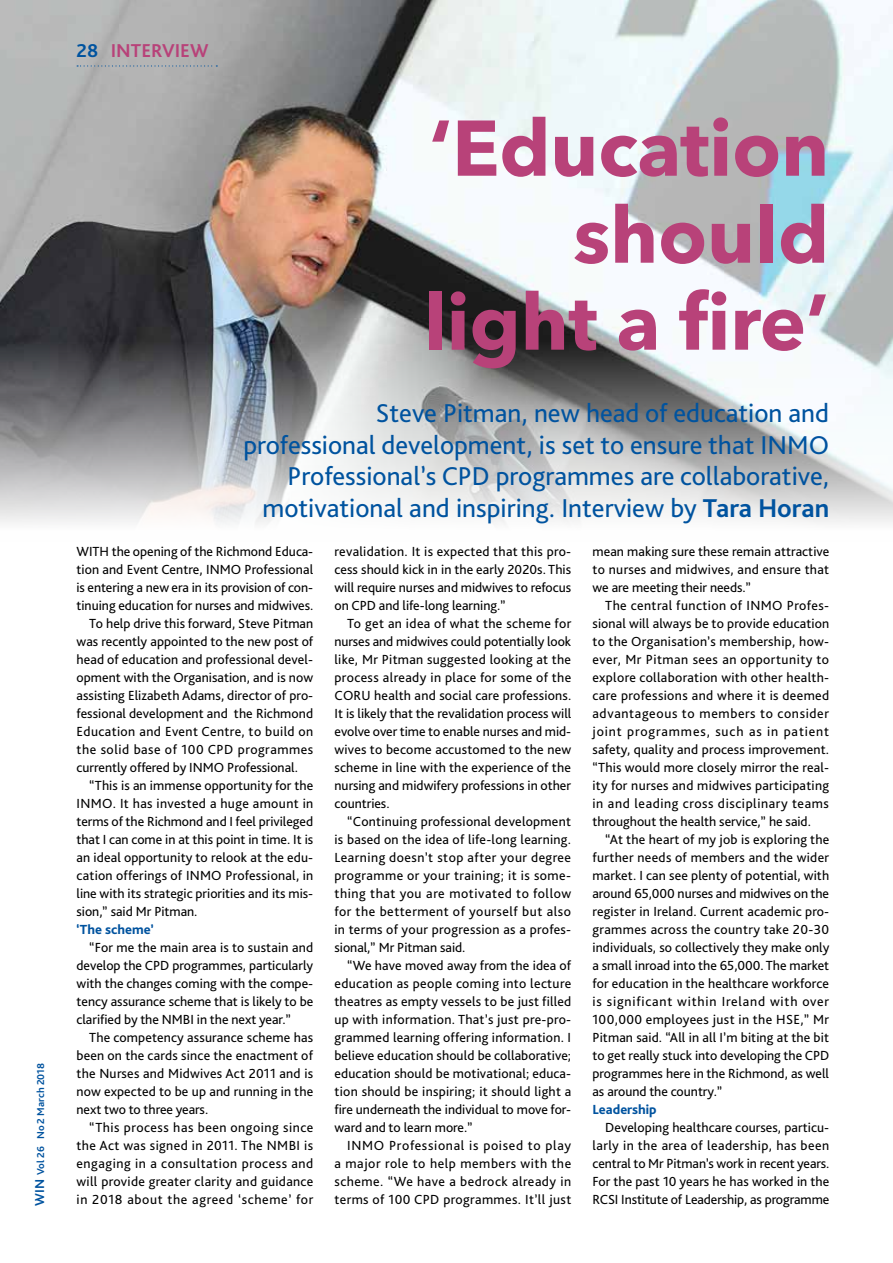
<style>
.page{position:relative;width:893px;height:1263px;background:#fff}
.page>*{position:absolute;margin:0;border:0;box-sizing:border-box;transform-origin:0 0}
.t1{font:700 78px/87px "Avenir Next";letter-spacing:-.005em;color:#b84279;text-align:right}
.t2{font:27px/31.5px "Bliss Pro";color:#00539f;text-align:right}
.t3{font:700 19.5px "Bliss Pro";color:#b84279}
.t4{font:13.8px/18px "Bliss Pro";letter-spacing:.005em;color:#000;text-align:justify}
.t5{font:13.8px "Bliss Pro";letter-spacing:.03em;color:#000}
.t6{font:13.8px "Bliss Pro";letter-spacing:.025em;color:#000}
.t7{font:13.8px "Bliss Pro";letter-spacing:.04em;color:#000}
.t8{font:800 13.8px "Bliss Pro";color:#00539f}
.t9{font:700 10.5px "Bliss Pro";color:#00539f}
.s1{font-size:13.5px}
.s2{color:#00539f}
.s3{font-weight:700}
</style>
<div class="page">
<img style="left:0;top:0;width:893px;height:524px">
<svg style="left:77px;top:65px;width:140px;height:2px"></svg>
<p class="t9" style="left:34px;top:1205px;width:144px;rotate:-90deg"><span class="s1">WIN</span> Vol 26 No 2 March 2018</p>
<h3 class="t3" style="left:77px;top:39px;width:133px"><span class="s2">28</span> Intervi ew</h3>
<h1 class="t1" style="left:424px;top:104px;width:407px">‘Education should light a fire’</h1>
<h2 class="t2" style="left:243px;top:397px;width:587px">Steve Pitman, new head of education and professional development, is set to ensure that I NMO Professional’s CPD programmes are collaborative, motivational and inspiring. I nterview by <span class="s3">Tara Horan</span></h2>
<p class="t4" style="left:77px;top:542px;width:238px">With the opening of the Richmond Educa-</p>
<p class="t4" style="left:77px;top:560px;width:238px">tion and Event Centre, I NMO Professional</p>
<p class="t4" style="left:77px;top:578px;width:238px">is entering a new era in its provision of con-</p>
<p class="t4" style="left:77px;top:596px;width:238px">tinuing education for nurses and midwives.</p>
<p class="t4" style="left:89px;top:614px;width:225px">To help drive this forward, Steve Pitman</p>
<p class="t4" style="left:77px;top:632px;width:238px">was recently appointed to the new post of</p>
<p class="t4" style="left:77px;top:650px;width:238px">head of education and professional devel-</p>
<p class="t4" style="left:77px;top:668px;width:238px">opment with the Organisation, and is now</p>
<p class="t4" style="left:77px;top:686px;width:238px">assisting Elizabeth Adams, director of pro-</p>
<p class="t4" style="left:77px;top:704px;width:238px">fessional development and the Richmond</p>
<p class="t5" style="left:77px;top:723px;width:238px">Education and Event Centre, to build on</p>
<p class="t7" style="left:77px;top:741px;width:238px">the solid base of 100 CPD programmes</p>
<p class="t4" style="left:77px;top:758px;width:223px">currently offered by I NMO Professional.</p>
<p class="t4" style="left:89px;top:776px;width:225px">“This is an immense opportunity for the</p>
<p class="t6" style="left:77px;top:795px;width:238px">I NMO. It has invested a huge amount in</p>
<p class="t4" style="left:77px;top:812px;width:238px">terms of the Richmond and I feel privileged</p>
<p class="t4" style="left:77px;top:830px;width:238px">that I can come in at this point in time. It is</p>
<p class="t4" style="left:77px;top:848px;width:238px">an ideal opportunity to relook at the edu-</p>
<p class="t4" style="left:77px;top:866px;width:238px">cation offerings of I NMO Professional, in</p>
<p class="t4" style="left:77px;top:884px;width:238px">line with its strategic priorities and its mis-</p>
<p class="t4" style="left:77px;top:902px;width:123px">sion,” said Mr Pitman.</p>
<p class="t8" style="left:77px;top:921px;width:79px">‘The scheme’</p>
<p class="t4" style="left:77px;top:938px;width:238px;text-indent:13px">“For me the main area is to sustain and develop the CPD programmes, particularly with the changes coming with the compe&shy;tency assurance scheme that is likely to be clarified by the NMBI in the next year.”</p>
<p class="t4" style="left:77px;top:1028px;width:238px;text-indent:13px">The competency assurance scheme has been on the cards since the enactment of the Nurses and Midwives Act 2011 and is now expected to be up and running in the next two to three years.</p>
<p class="t4" style="left:77px;top:1118px;width:238px;text-indent:13px">“This process has been ongoing since the Act was signed in 2011. The NMBI is engaging in a consultation process and will provide greater clarity and guidance in 2018 about the agreed ‘scheme’ for</p>
<p class="t4" style="left:334px;top:542px;width:238px">revalidation. It is expected that this pro&shy;cess should kick in in the early 2020s. This will require nurses and midwives to refocus on CPD and life-long learning.”</p>
<p class="t4" style="left:334px;top:614px;width:238px;text-indent:13px">To get an idea of what the scheme for nurses and midwives could potentially look like, Mr Pitman suggested looking at the process already in place for some of the CORU health and social care professions.<br>It is likely that the revalidation process will evolve over time to enable nurses and mid&shy;wives to become accustomed to the new scheme in line with the experience of the nursing and midwifery professions in other countries.</p>
<p class="t4" style="left:334px;top:812px;width:238px;text-indent:13px">“Continuing professional development is based on the idea of life-long learning.<br>Learning doesn’t stop after your degree programme or your training; it is some&shy;thing that you are motivated to follow for the betterment of yourself but also in terms of your progression as a profes&shy;sional,” Mr Pitman said.</p>
<p class="t4" style="left:334px;top:956px;width:238px;text-align:left;text-indent:13px">“We have moved away from the idea of education as people coming into lecture theatres as empty vessels to be just filled up with information. That’s just pre-pro&shy;grammed learning offering information. I believe education should be collaborative; education should be motivational; educa&shy;tion should be inspiring; it should light a fire underneath the individual to move for&shy;ward and to learn more.”</p>
<p class="t4" style="left:334px;top:1136px;width:238px;text-indent:13px">I NMO Professional is poised to play a major role to help members with the scheme. “We have a bedrock already in terms of 100 CPD programmes. It’ll just</p>
<p class="t4" style="left:592px;top:542px;width:238px">mean making sure these remain attractive to nurses and midwives, and ensure that we are meeting their needs.”</p>
<p class="t4" style="left:592px;top:596px;width:238px;text-indent:13px">The central function of I NMO Profes&shy;sional will always be to provide education to the Organisation’s membership, how&shy;ever, Mr Pitman sees an opportunity to explore collaboration with other health&shy;care professions and where it is deemed advantageous to members to consider joint programmes, such as in patient safety, quality and process improvement. “This would more closely mirror the real&shy;ity for nurses and midwives participating in and leading cross disciplinary teams throughout the health service,” he said.</p>
<p class="t4" style="left:592px;top:830px;width:238px;text-indent:13px">“At the heart of my job is exploring the further needs of members and the wider market. I can see plenty of potential, with around 65,000 nurses and midwives on the register in I reland. Current academic pro&shy;grammes across the country take 20-30 individuals, so collectively they make only a small inroad into the 65,000. The market for education in the healthcare workforce is significant within I reland with over 100,000 employees just in the H SE,” Mr Pitman said. “All in all I ’m biting at the bit to get really stuck into developing the CPD programmes here in the Richmond, as well as around the country.”</p>
<p class="t8" style="left:592px;top:1101px;width:66px">Leadership</p>
<p class="t4" style="left:592px;top:1118px;width:238px;text-indent:13px">Developing healthcare courses, particu&shy;larly in the area of leadership, has been central to Mr Pitman’s work in recent years.<br>For the past 10 years he has worked in the RCSI I nstitute of Leadership, as programme</p>
</div>
